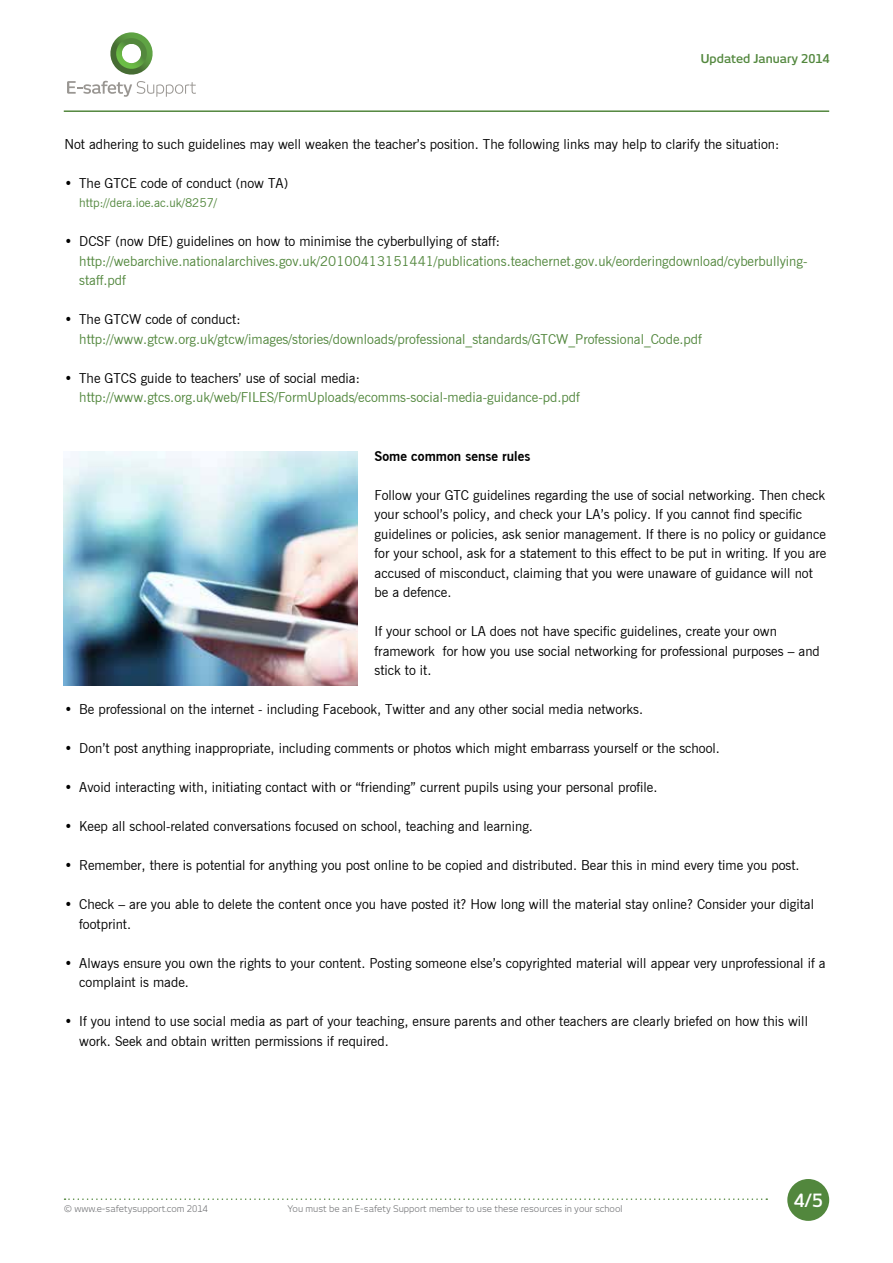
<style>
.page{position:relative;width:893px;height:1263px;background:#fff}
.page>*{position:absolute;margin:0;border:0;box-sizing:border-box;transform-origin:0 0}
.t1{font:600 18px "New June";color:#fff}
.t2{font:13.5px/19.5px "News Gothic BT";color:#000}
.t3{font:13.5px/19.5px "News Gothic BT";color:#52873d}
.t4{font:700 13.5px "News Gothic BT";color:#000}
.t5{font:12px "News Gothic BT";color:#52873d}
.t6{font:600 12px "New June";color:#52873d}
.t7{font:9px "New June";color:#6d6e71}
</style>
<div class="page">
<svg style="left:67px;top:32px;width:129px;height:65px"></svg>
<hr style="left:64px;top:110px;width:765px;height:2px;background:#52873d">
<svg style="left:65px;top:1198px;width:702px;height:2px"></svg>
<div style="left:787px;top:1179px;width:42px;height:42px;background:#52873d;border-radius:50%"></div>
<img style="left:64px;top:452px;width:294px;height:234px">
<p class="t6" style="left:701px;top:51px;width:130px">Updated January 2014</p>
<p class="t2" style="left:64px;top:134px;width:716px">Not adhering to such guidelines may well weaken the teacher’s position. The following links may help to clarify the situation:</p>
<p class="t2" style="left:64px;top:173px;width:225px">• The GTCE code of conduct (now TA)</p>
<p class="t5" style="left:79px;top:196px;width:139px">http://dera.ioe.ac.uk/8257/</p>
<p class="t2" style="left:64px;top:232px;width:437px">• DCSF (now DfE) guidelines on how to minimise the cyberbullying of staff:</p>
<p class="t3" style="left:79px;top:251px;width:730px">http://webarchive.nationalarchives.gov.uk/20100413151441/publications.teachernet.gov.uk/eorderingdownload/cyberbullying&shy;staff.pdf</p>
<p class="t2" style="left:64px;top:310px;width:178px">• The GTCW code of conduct:</p>
<p class="t3" style="left:79px;top:329px;width:624px">http://www.gtcw.org.uk/gtcw/images/stories/downloads/professional_standards/GTCW_Professional_Code.pdf</p>
<p class="t2" style="left:64px;top:368px;width:297px">• The GTCS guide to teachers’ use of social media:</p>
<p class="t3" style="left:79px;top:388px;width:502px">http://www.gtcs.org.uk/web/FILES/FormUploads/ecomms-social-media-guidance-pd.pdf</p>
<p class="t4" style="left:375px;top:448px;width:157px">Some common sense rules</p>
<p class="t2" style="left:375px;top:485px;width:453px">Follow your GTC guidelines regarding the use of social networking. Then check your school’s policy, and check your LA’s policy. If you cannot find specific guidelines or policies, ask senior management. If there is no policy or guidance for your school, ask for a statement to this effect to be put in writing. If you are accused of misconduct, claiming that you were unaware of guidance will not be a defence.</p>
<p class="t2" style="left:375px;top:622px;width:447px">If your school or LA does not have specific guidelines, create your own framework for how you use social networking for professional purposes – and stick to it.</p>
<p class="t2" style="left:64px;top:700px;width:580px">• Be professional on the internet - including Facebook, Twitter and any other social media networks.</p>
<p class="t2" style="left:64px;top:739px;width:657px">• Don’t post anything inappropriate, including comments or photos which might embarrass yourself or the school.</p>
<p class="t2" style="left:64px;top:778px;width:595px">• Avoid interacting with, initiating contact with or “friending” current pupils using your personal profile.</p>
<p class="t2" style="left:64px;top:817px;width:470px">• Keep all school-related conversations focused on school, teaching and learning.</p>
<p class="t2" style="left:64px;top:856px;width:737px">• Remember, there is potential for anything you post online to be copied and distributed. Bear this in mind every time you post.</p>
<p class="t2" style="left:79px;top:895px;width:736px;text-indent:-15px">• Check – are you able to delete the content once you have posted it? How long will the material stay online? Consider your digital footprint.</p>
<p class="t2" style="left:79px;top:953px;width:748px;text-indent:-15px">• Always ensure you own the rights to your content. Posting someone else’s copyrighted material will appear very unprofessional if a complaint is made.</p>
<p class="t2" style="left:79px;top:1012px;width:730px;text-indent:-15px">• If you intend to use social media as part of your teaching, ensure parents and other teachers are clearly briefed on how this will work. Seek and obtain written permissions if required.</p>
<p class="t7" style="left:64px;top:1203px;width:146px">© www.e-safetysupport.com 2014</p>
<p class="t7" style="left:287px;top:1203px;width:336px">You must be an E-safety Support member to use these resources in your school</p>
<h1 class="t1" style="left:794px;top:1190px;width:30px">4/5</h1>
</div>
